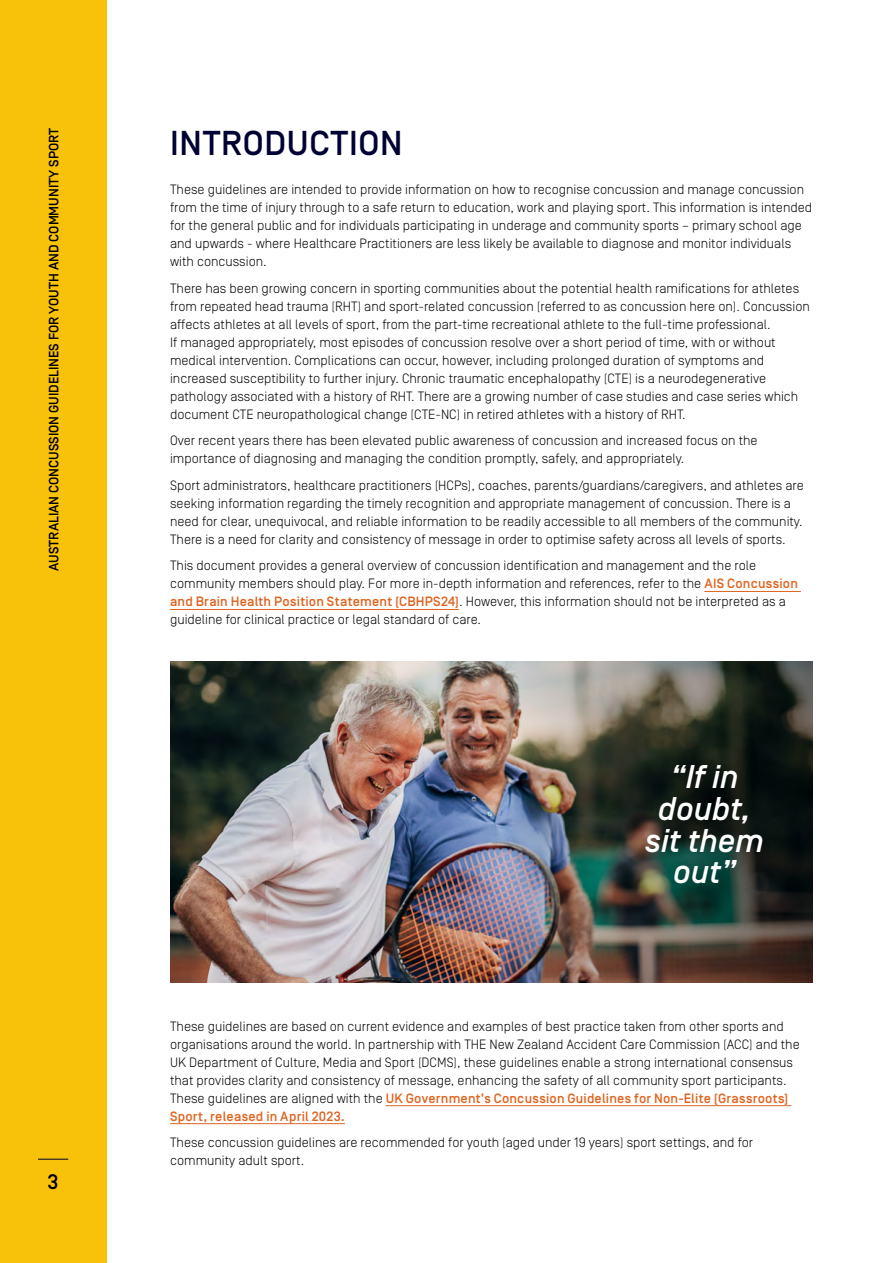
<style>
.page{position:relative;width:893px;height:1263px;background:#fff}
.page>*{position:absolute;margin:0;border:0;box-sizing:border-box;transform-origin:0 0}
.t1{font:500 34.5px "Simplon Norm";letter-spacing:.02em;color:#003}
.t2{font:italic 500 32.85px/31.7px "Simplon Norm";letter-spacing:-.005em;color:#fff;text-align:center}
.t3{font:500 21px "Simplon Norm";color:#000}
.t4{font:300 13.5px/18px "Simplon Norm";color:#000}
.t5{font:500 13.5px "Simplon Norm";color:#000}
.s1{font-weight:500;color:#df6420}
</style>
<div class="page">
<div style="left:0;top:0;width:106px;height:1263px;background:#f9c20a"></div>
<hr style="left:38px;top:1159px;width:30px;height:1px;background:#003">
<hr style="left:704px;top:591px;width:97px;height:1px;background:#df6420">
<hr style="left:170px;top:609px;width:289px;height:1px;background:#df6420">
<hr style="left:386px;top:1105px;width:405px;height:1px;background:#df6420">
<hr style="left:170px;top:1123px;width:175px;height:1px;background:#df6420">
<img style="left:170px;top:661px;width:642px;height:322px">
<img style="left:506px;top:662px;width:306px;height:321px">
<div style="left:630px;top:748px;width:162px;height:164px;background:#000;opacity:.75"></div>
<p class="t5" style="left:47px;top:571px;width:445px;rotate:-90deg">AUSTRALIAN CONCUSSION GUIDELINES FOR YOUTH AND COMMUNITY SPORT</p>
<h1 class="t1" style="left:170px;top:125px;width:234px">INTRODUCTION</h1>
<p class="t4" style="left:170px;top:181px;width:643px">These guidelines are intended to provide information on how to recognise concussion and manage concussion from the time of injury through to a safe return to education, work and playing sport. This information is intended for the general public and for individuals participating in underage and community sports – primary school age and upwards - where Healthcare Practitioners are less likely be available to diagnose and monitor individuals with concussion.</p>
<p class="t4" style="left:170px;top:279px;width:641px">There has been growing concern in sporting communities about the potential health ramifications for athletes from repeated head trauma (RHT) and sport-related concussion (referred to as concussion here on). Concussion affects athletes at all levels of sport, from the part-time recreational athlete to the full-time professional.<br>If managed appropriately, most episodes of concussion resolve over a short period of time, with or without medical intervention. Complications can occur, however, including prolonged duration of symptoms and increased susceptibility to further injury. Chronic traumatic encephalopathy (CTE) is a neurodegenerative pathology associated with a history of RHT. There are a growing number of case studies and case series which document CTE neuropathological change (CTE-NC) in retired athletes with a history of RHT.</p>
<p class="t4" style="left:170px;top:432px;width:589px">Over recent years there has been elevated public awareness of concussion and increased focus on the importance of diagnosing and managing the condition promptly, safely, and appropriately.</p>
<p class="t4" style="left:170px;top:476px;width:635px">Sport administrators, healthcare practitioners (HCPs), coaches, parents/guardians/caregivers, and athletes are seeking information regarding the timely recognition and appropriate management of concussion. There is a need for clear, unequivocal, and reliable information to be readily accessible to all members of the community.<br>There is a need for clarity and consistency of message in order to optimise safety across all levels of sports.</p>
<p class="t4" style="left:170px;top:557px;width:629px">This document provides a general overview of concussion identification and management and the role community members should play. For more in-depth information and references, refer to the <span class="s1">AIS Concussion and Brain Health Position Statement (CBHPS24)</span>. However, this information should not be interpreted as a guideline for clinical practice or legal standard of care.</p>
<p class="t2" style="left:645px;top:762px;width:121px">“If in doubt, sit them out”</p>
<h3 class="t3" style="left:48px;top:1170px;width:13px">3</h3>
<p class="t4" style="left:170px;top:1017px;width:631px">These guidelines are based on current evidence and examples of best practice taken from other sports and organisations around the world. In partnership with THE New Zealand Accident Care Commission (ACC) and the UK Department of Culture, Media and Sport (DCMS), these guidelines enable a strong international consensus that provides clarity and consistency of message, enhancing the safety of all community sport participants.<br>These guidelines are aligned with the <span class="s1">UK Government’s Concussion Guidelines for Non-Elite (Grassroots)<br>Sport, released in April 2023.</span></p>
<p class="t4" style="left:170px;top:1134px;width:585px">These concussion guidelines are recommended for youth (aged under 19 years) sport settings, and for community adult sport.</p>
</div>
